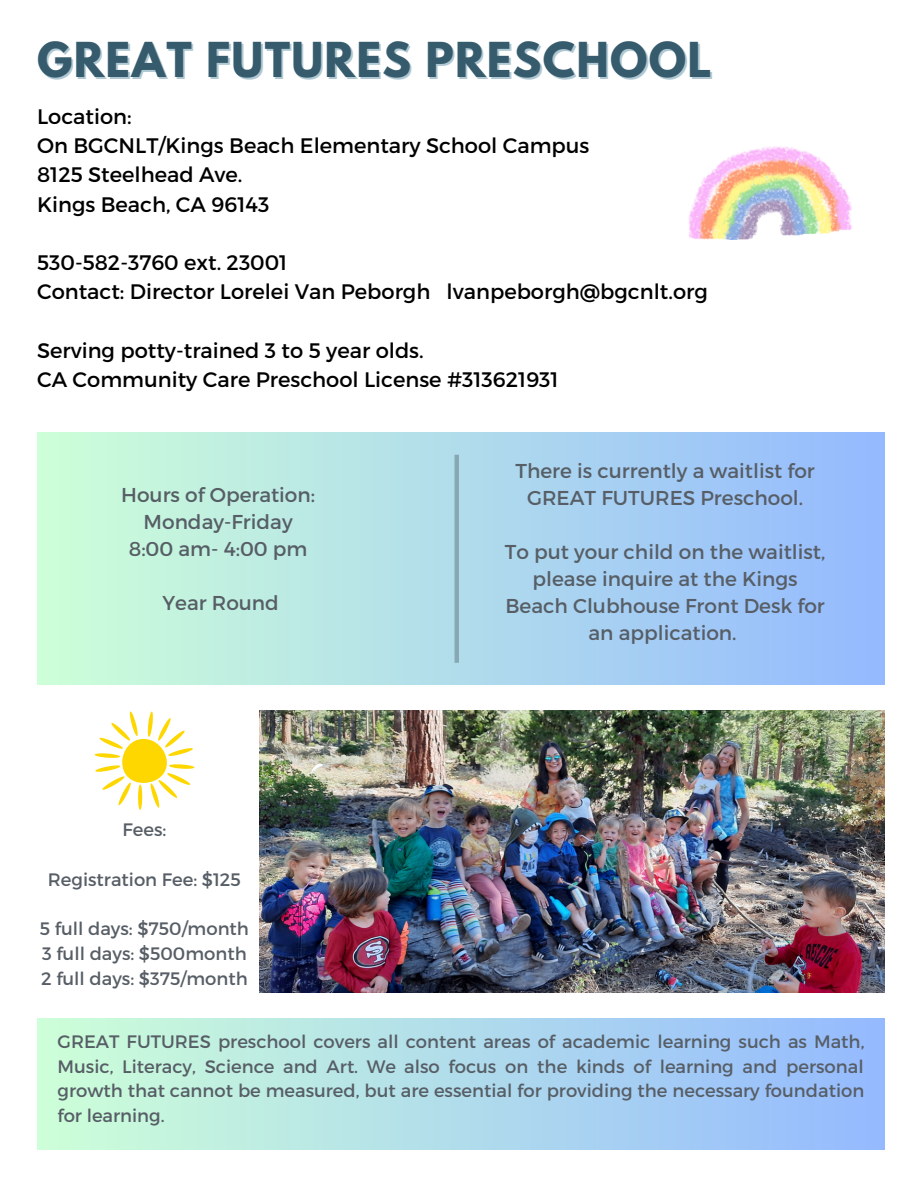
<style>
.page{position:relative;width:918px;height:1188px;background:#fff}
.page>*{position:absolute;margin:0;border:0;box-sizing:border-box;transform-origin:0 0}
.t1{font:700 42.6px "League Spartan";letter-spacing:.03em;color:#365b6d}
.t2{font:21px/29.2px "Montserrat";color:#000}
.t3{font:20.1px/27px "Montserrat";color:#575e66;text-align:center}
.t4{font:18px/24.8px "Montserrat";color:#575e66;text-align:justify}
</style>
<div class="page">
<div style="left:37px;top:433px;width:848px;height:251px;background:linear-gradient(to right,#cdffd8,#94b9ff)"></div>
<div style="left:37px;top:1018px;width:848px;height:131px;background:linear-gradient(to right,#cdffd8,#94b9ff)"></div>
<div style="left:454px;top:455px;width:5px;height:208px;background:#87a8b3"></div>
<img style="left:260px;top:711px;width:624px;height:281px">
<img style="left:688px;top:147px;width:164px;height:92px">
<svg style="left:94px;top:711px;width:101px;height:99px"></svg>
<h1 class="t1" style="left:37px;top:39px;width:676px">GREAT FUTURES PRESCHOOL</h1>
<p class="t2" style="left:37px;top:101px;width:554px">Location:<br>On BGCNLT/Kings Beach Elementary School Campus<br>8125 Steelhead Ave.<br>Kings Beach, CA 96143</p>
<p class="t2" style="left:37px;top:247px;width:672px">530-582-3760 ext. 23001<br>Contact: Director Lorelei Van Peborgh lvanpeborgh@bgcnlt.org</p>
<p class="t2" style="left:37px;top:335px;width:523px">Serving potty-trained 3 to 5 year olds.<br>CA Community Care Preschool License #313621931</p>
<p class="t3" style="left:121px;top:480px;width:195px">Hours of Operation:<br>Monday-Friday<br>8:00 am- 4:00 pm</p>
<p class="t3" style="left:162px;top:588px;width:118px">Year Round</p>
<p class="t4" style="left:123px;top:816px;width:45px">Fees:</p>
<p class="t4" style="left:48px;top:866px;width:195px">Registration Fee: $125</p>
<p class="t4" style="left:40px;top:915px;width:211px;text-align:left">5 full days: $750/month<br>3 full days: $500month<br>2 full days: $375/month</p>
<p class="t3" style="left:515px;top:456px;width:301px">There is currently a waitlist for<br>GREAT FUTURES Preschool.</p>
<p class="t3" style="left:505px;top:537px;width:322px">To put your child on the waitlist, please inquire at the Kings<br>Beach Clubhouse Front Desk for an application.</p>
<p class="t4" style="left:58px;top:1028px;width:808px">GREAT FUTURES preschool covers all content areas of academic learning such as Math, Music, Literacy, Science and Art. We also focus on the kinds of learning and personal growth that cannot be measured, but are essential for providing the necessary foundation for learning.</p>
</div>
